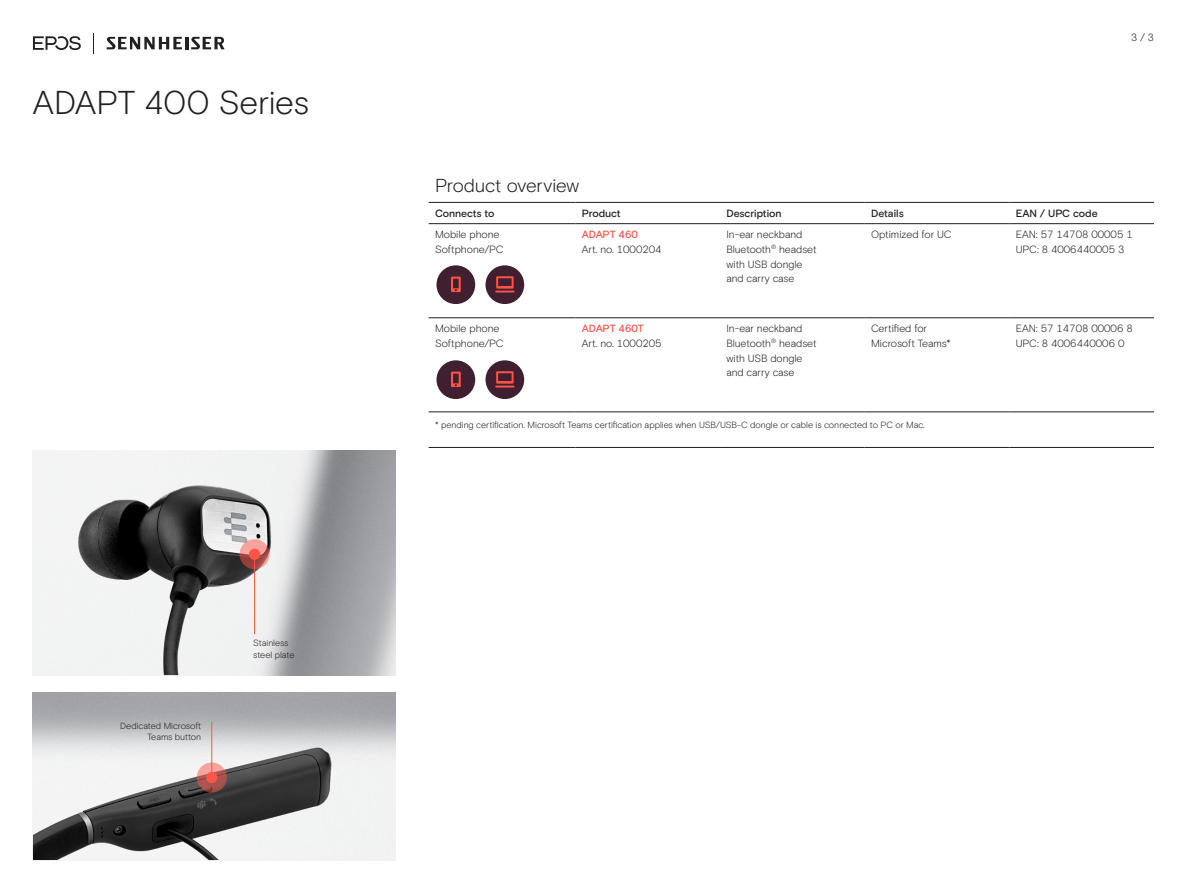
<style>
.page{position:relative;width:1187px;height:893px;background:#fff}
.page>*{position:absolute;margin:0;border:0;box-sizing:border-box;transform-origin:0 0}
.EPOS_headline_32_reg{font:300 33px "EPOS Basis";letter-spacing:-.01em;color:#231f20}
.Leadtext_Table{font:300 18.75px "EPOS Basis";letter-spacing:-.005em;color:#231f20}
.Smalltext_Table{font:300 10.5px/14.7px "EPOS Basis";color:#231f20}
.Smalltext_Table-2{font:500 10.5px "EPOS Basis";letter-spacing:-.005em;color:#231f20}
.Smalltext_Table-3{font:500 10.5px "EPOS Basis";letter-spacing:-.01em;color:#ff5549}
.Smalltext_Table-4{font:300 9px/12px "EPOS Basis";letter-spacing:-.005em;color:#231f20}
</style>
<div class="page">
<img style="left:33px;top:692px;width:308px;height:168px">
<img style="left:33px;top:451px;width:354px;height:224px">
<hr style="left:720px;top:223px;width:144px;height:1px;background:#231f20">
<hr style="left:864px;top:223px;width:145px;height:1px;background:#231f20">
<hr style="left:1009px;top:223px;width:144px;height:1px;background:#231f20">
<hr style="left:720px;top:317px;width:144px;height:1px;background:#231f20">
<hr style="left:864px;top:317px;width:145px;height:1px;background:#231f20">
<hr style="left:1009px;top:317px;width:144px;height:1px;background:#231f20">
<hr style="left:720px;top:202px;width:144px;height:1px;background:#231f20">
<hr style="left:864px;top:202px;width:145px;height:1px;background:#231f20">
<hr style="left:1009px;top:202px;width:144px;height:1px;background:#231f20">
<hr style="left:428px;top:202px;width:147px;height:1px;background:#231f20">
<hr style="left:575px;top:202px;width:145px;height:1px;background:#231f20">
<hr style="left:575px;top:223px;width:145px;height:1px;background:#231f20">
<hr style="left:575px;top:317px;width:145px;height:1px;background:#231f20">
<hr style="left:428px;top:223px;width:147px;height:1px;background:#231f20">
<hr style="left:428px;top:317px;width:147px;height:1px;background:#231f20">
<hr style="left:428px;top:412px;width:147px;height:1px;background:#231f20">
<hr style="left:575px;top:412px;width:145px;height:1px;background:#231f20">
<hr style="left:720px;top:412px;width:144px;height:1px;background:#231f20">
<hr style="left:864px;top:412px;width:145px;height:1px;background:#231f20">
<hr style="left:1009px;top:412px;width:144px;height:1px;background:#231f20">
<hr style="left:428px;top:447px;width:147px;height:1px;background:#231f20">
<hr style="left:575px;top:447px;width:145px;height:1px;background:#231f20">
<hr style="left:720px;top:447px;width:144px;height:1px;background:#231f20">
<hr style="left:864px;top:447px;width:145px;height:1px;background:#231f20">
<hr style="left:1009px;top:447px;width:144px;height:1px;background:#231f20">
<svg style="left:239px;top:539px;width:30px;height:30px"></svg>
<div style="left:249px;top:549px;width:11px;height:11px;background:#ff5549;border-radius:50%"></div>
<hr style="left:254px;top:554px;width:1px;height:80px;background:#ff5549">
<svg style="left:197px;top:762px;width:30px;height:30px"></svg>
<div style="left:206px;top:772px;width:11px;height:11px;background:#ff5549;border-radius:50%"></div>
<hr style="left:211px;top:722px;width:1px;height:55px;background:#ff5549">
<svg style="left:93px;top:33px;width:1px;height:20px"></svg>
<svg style="left:107px;top:37px;width:118px;height:12px"></svg>
<svg style="left:33px;top:36px;width:48px;height:14px"></svg>
<div style="left:485px;top:265px;width:39px;height:39px;background:#401f30;border-radius:50%"></div>
<svg style="left:495px;top:276px;width:19px;height:16px"></svg>
<div style="left:485px;top:360px;width:39px;height:39px;background:#401f30;border-radius:50%"></div>
<svg style="left:495px;top:371px;width:19px;height:16px"></svg>
<div style="left:436px;top:265px;width:39px;height:39px;background:#401f30;border-radius:50%"></div>
<svg style="left:451px;top:277px;width:9px;height:15px"></svg>
<div style="left:436px;top:360px;width:39px;height:39px;background:#401f30;border-radius:50%"></div>
<svg style="left:451px;top:372px;width:9px;height:15px"></svg>
<p class="EPOS_headline_32_reg" style="left:33px;top:83px;width:278px">ADAPT 400 Series</p>
<p class="Smalltext_Table-4" style="left:120px;top:721px;width:82px;line-height:10.5px;text-align:right">Dedicated Microsoft<br>Teams button</p>
<p class="Smalltext_Table-4" style="left:253px;top:636px;width:43px">Stainless steel plate</p>
<p class="Smalltext_Table" style="left:1130px;top:30px;width:24px">3 / 3</p>
<p class="Leadtext_Table" style="left:435px;top:174px;width:146px">Product overview</p>
<p class="Smalltext_Table-2" style="left:435px;top:207px;width:61px">Connects to</p>
<p class="Smalltext_Table-2" style="left:581px;top:207px;width:40px">Product</p>
<p class="Smalltext_Table-2" style="left:726px;top:207px;width:57px">Description</p>
<p class="Smalltext_Table-2" style="left:871px;top:207px;width:34px">Details</p>
<p class="Smalltext_Table-2" style="left:1015px;top:207px;width:83px">EAN / UPC code</p>
<p class="Smalltext_Table" style="left:435px;top:227px;width:70px">Mobile phone<br>Softphone/PC</p>
<p class="Smalltext_Table-3" style="left:581px;top:228px;width:58px">ADAPT 460</p>
<p class="Smalltext_Table" style="left:871px;top:227px;width:82px">Optimized for UC</p>
<p class="Smalltext_Table" style="left:1015px;top:227px;width:118px">EAN: 57 14708 00005 1</p>
<p class="Smalltext_Table" style="left:1015px;top:242px;width:110px">UPC: 8 4006440005 3</p>
<p class="Smalltext_Table" style="left:726px;top:227px;width:91px">In-ear neckband<br>Bluetooth<sup>®</sup> headset</p>
<p class="Smalltext_Table" style="left:726px;top:257px;width:77px">with USB dongle and carry case</p>
<p class="Smalltext_Table" style="left:581px;top:242px;width:81px">Art. no. 1000204</p>
<p class="Smalltext_Table" style="left:435px;top:321px;width:70px">Mobile phone<br>Softphone/PC</p>
<p class="Smalltext_Table-3" style="left:581px;top:323px;width:64px">ADAPT 460T</p>
<p class="Smalltext_Table" style="left:581px;top:336px;width:81px">Art. no. 1000205</p>
<p class="Smalltext_Table" style="left:726px;top:321px;width:91px">In-ear neckband<br>Bluetooth<sup>®</sup> headset</p>
<p class="Smalltext_Table" style="left:726px;top:351px;width:77px">with USB dongle and carry case</p>
<p class="Smalltext_Table" style="left:871px;top:321px;width:81px">Certified for<br>Microsoft Teams*</p>
<p class="Smalltext_Table" style="left:1015px;top:321px;width:118px">EAN: 57 14708 00006 8</p>
<p class="Smalltext_Table" style="left:1015px;top:336px;width:110px">UPC: 8 4006440006 0</p>
<p class="Smalltext_Table-4" style="left:435px;top:419px;width:491px">* pending certification. Microsoft Teams certification applies when USB/USB-C dongle or cable is connected to PC or Mac.</p>
</div>
